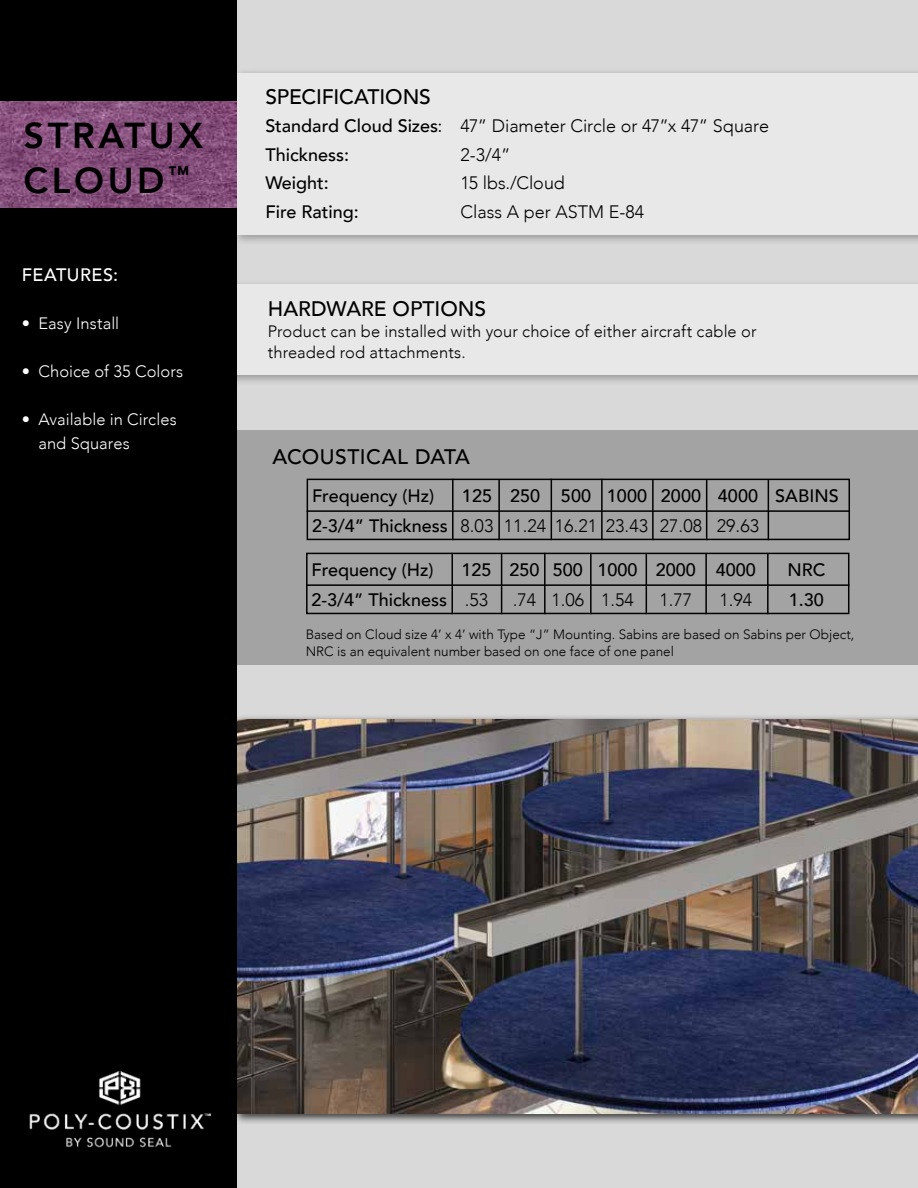
<style>
.page{position:relative;width:918px;height:1188px;background:#fff}
.page>*{position:absolute;margin:0;border:0;box-sizing:border-box;transform-origin:0 0}
.t1{font:800 36px/45px "Avenir";letter-spacing:.1em;color:#000}
.t2{font:500 21px "Avenir";color:#000}
.t3{font:500 21px "Avenir";letter-spacing:.02em;color:#000}
.t4{font:500 18px/30px "Avenir";color:#000}
.t5{font:300 18px/28.5px "Avenir";color:#000}
.t6{font:500 18px "Avenir";letter-spacing:.025em;color:#fff}
.t7{font:300 16.5px/21px "Avenir";letter-spacing:.005em;color:#000}
.t8{font:300 16.5px/24px "Avenir";letter-spacing:.005em;color:#fff}
.t9{font:300 13.5px/16.2px "Avenir";color:#000}
.s1{font-weight:500}
.s2{font-weight:400}
.s3{font-weight:300}
</style>
<div class="page">
<div style="left:236px;top:0;width:682px;height:1188px;background:#d9d9d9"></div>
<div style="left:231px;top:714px;width:687px;height:411px;background:#000;opacity:.75"></div>
<img style="left:236px;top:719px;width:682px;height:395px">
<div style="left:215px;top:279px;width:703px;height:107px;background:#000;opacity:.75"></div>
<div style="left:220px;top:284px;width:698px;height:91px;background:#e8e8e8"></div>
<div style="left:231px;top:68px;width:687px;height:178px;background:#000;opacity:.75"></div>
<div style="left:236px;top:73px;width:682px;height:162px;background:#e8e8e8"></div>
<div style="left:229px;top:430px;width:689px;height:234px;background:#a3a3a3"></div>
<div style="left:307px;top:479px;width:543px;height:61px;border:2px solid #000"></div>
<hr style="left:307px;top:510px;width:543px;height:2px;background:#000">
<hr style="left:452px;top:479px;width:2px;height:61px;background:#000">
<hr style="left:498px;top:479px;width:2px;height:61px;background:#000">
<hr style="left:551px;top:479px;width:1px;height:61px;background:#000">
<hr style="left:601px;top:479px;width:2px;height:61px;background:#000">
<hr style="left:652px;top:479px;width:2px;height:61px;background:#000">
<hr style="left:706px;top:479px;width:1px;height:61px;background:#000">
<hr style="left:768px;top:479px;width:1px;height:61px;background:#000">
<div style="left:306px;top:553px;width:543px;height:61px;border:2px solid #000"></div>
<hr style="left:306px;top:584px;width:543px;height:2px;background:#000">
<hr style="left:452px;top:553px;width:1px;height:61px;background:#000">
<hr style="left:501px;top:553px;width:1px;height:61px;background:#000">
<hr style="left:544px;top:553px;width:2px;height:61px;background:#000">
<hr style="left:590px;top:553px;width:2px;height:61px;background:#000">
<hr style="left:646px;top:553px;width:1px;height:61px;background:#000">
<hr style="left:705px;top:553px;width:2px;height:61px;background:#000">
<hr style="left:767px;top:553px;width:2px;height:61px;background:#000">
<div style="left:0;top:0;width:236px;height:1188px;background:#000"></div>
<img style="left:0;top:102px;width:236px;height:105px">
<img style="left:29px;top:1071px;width:181px;height:77px">
<h1 class="t1" style="left:24px;top:113px;width:181px">STRATUX<br>CLOUD<sup>™</sup></h1>
<p class="t6" style="left:22px;top:259px;width:98px">FEATURES:</p>
<p class="t8" style="left:22px;top:312px;width:99px">• Easy Install</p>
<p class="t8" style="left:22px;top:360px;width:163px">• Choice of 35 Colors</p>
<p class="t8" style="left:38px;top:408px;width:140px;text-indent:-16px">• Available in Circles and Squares</p>
<p class="t2" style="left:265px;top:78px;width:167px">SPECIFICATIONS</p>
<p class="t5" style="left:265px;top:112px;width:505px"><span class="s1">Standard Cloud Sizes</span><span class="s2">:</span> 47” Diameter Circle or 47”x 47” Square<br><span class="s1">Thickness:</span></p>
<p class="t5" style="left:460px;top:140px;width:52px">2-3/4”</p>
<p class="t4" style="left:265px;top:167px;width:65px">Weight:</p>
<p class="t5" style="left:460px;top:169px;width:106px">15 lbs./Cloud</p>
<p class="t4" style="left:265px;top:195px;width:95px">Fire Rating:</p>
<p class="t5" style="left:460px;top:197px;width:185px">Class A per ASTM E-84</p>
<p class="t2" style="left:268px;top:290px;width:220px">HARDWARE OPTIONS</p>
<p class="t7" style="left:268px;top:321px;width:490px">Product can be installed with your choice of either aircraft cable or threaded rod attachments.</p>
<p class="t3" style="left:273px;top:439px;width:199px">ACOUSTICAL DATA</p>
<p class="t4" style="left:312px;top:479px;width:124px">Frequency (Hz)</p>
<p class="t4" style="left:312px;top:479px;width:528px;text-indent:150px">125 250 500 1000 2000 4000 SABINS<br>2-3/4” Thickness <span class="s3">8.03 11.24 16.21 23.43 27.08 29.63</span></p>
<p class="t4" style="left:311px;top:553px;width:124px">Frequency (Hz)</p>
<p class="t4" style="left:461px;top:553px;width:296px">125 250 500 1000 2000 4000</p>
<p class="t4" style="left:787px;top:553px;width:39px">NRC</p>
<p class="t4" style="left:311px;top:584px;width:178px">2-3/4” Thickness <span class="s3">.53</span></p>
<p class="t5" style="left:513px;top:585px;width:123px">.74 1.06 1.54</p>
<p class="t5" style="left:660px;top:585px;width:34px">1.77</p>
<p class="t5" style="left:720px;top:585px;width:34px">1.94</p>
<p class="t4" style="left:789px;top:584px;width:37px">1.30</p>
<p class="t9" style="left:306px;top:627px;width:550px">Based on Cloud size 4’ x 4’ with Type “J” Mounting. Sabins are based on Sabins per Object,<br>NRC is an equivalent number based on one face of one panel</p>
</div>
